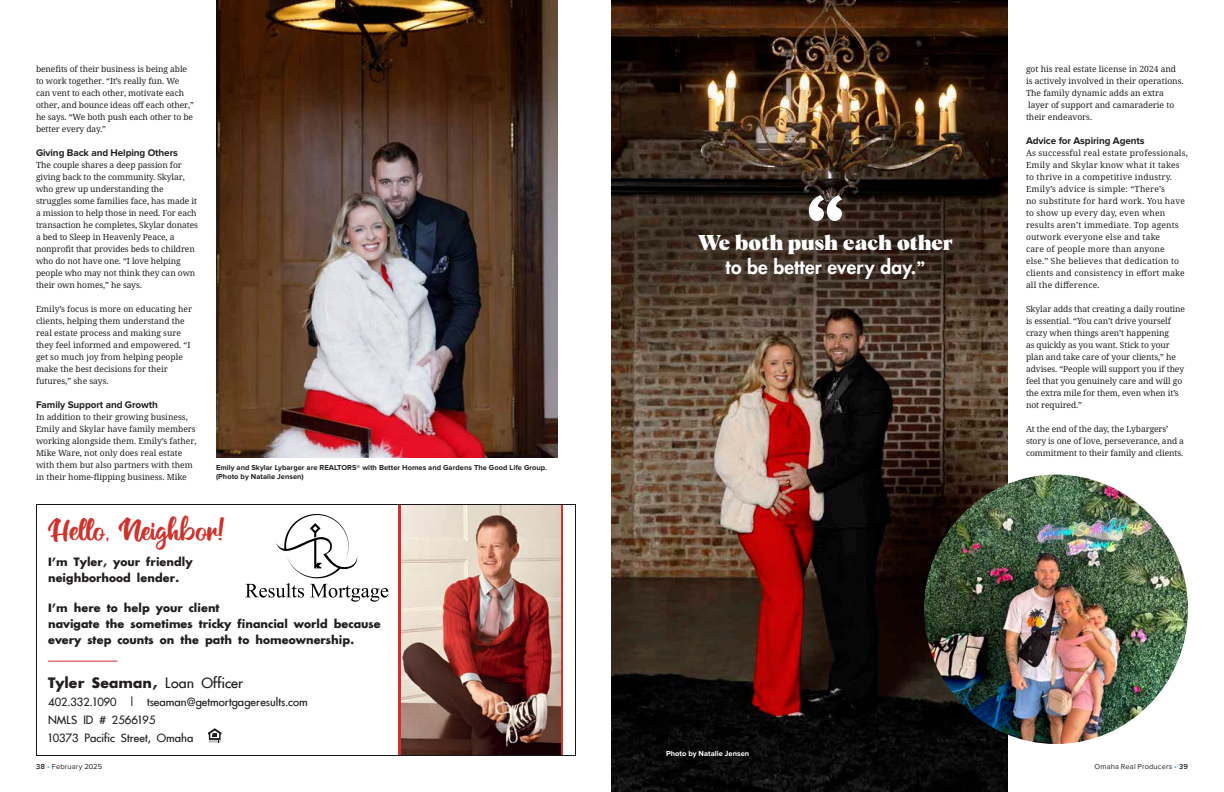
<style>
.page{position:relative;width:1224px;height:792px;background:#fff}
.page>*{position:absolute;margin:0;border:0;box-sizing:border-box;transform-origin:0 0}
.t1{font:30.9px "Ontel";color:#cd322b}
.t2{font:900 21px "Albra";letter-spacing:.005em;color:#fff}
.t3{font:800 19px "Futura Std";letter-spacing:.01em;color:#fff}
.t4{font:700 15px "Intrepid";color:#231f20}
.t5{font:700 12px/16px "Intrepid";color:#231f20}
.t6{font:12px/18px "Intrepid";color:#231f20}
.t7{font:700 10px "Proxima Nova";letter-spacing:-.01em;color:#231f20}
.t8{font:8.5px/12px "Avrile Serif";color:#231f20}
.t9{font:8.5px/12px "Avrile Serif";letter-spacing:.02em;color:#231f20}
.t10{font:700 7.5px/9px "Proxima Nova";letter-spacing:.005em;color:#231f20}
.t11{font:7.5px "Proxima Nova";letter-spacing:.02em;color:#231f20}
.t12{font:700 7.5px "Proxima Nova";letter-spacing:.005em;color:#fff}
.s1{font-weight:400}
.s2{font-family:"Proxima Nova";font-weight:700}
.s3{font-weight:600}
.s4{color:#19a8e0}
</style>
<div class="page">
<svg style="left:36px;top:504px;width:540px;height:252px"></svg>
<hr style="left:48px;top:661px;width:70px;height:1px;background:#cd322b">
<img style="left:612px;top:0;width:396px;height:792px">
<img style="left:216px;top:0;width:342px;height:458px">
<img style="left:924px;top:475px;width:264px;height:269px">
<svg style="left:809px;top:195px;width:33px;height:26px"></svg>
<p class="t8" style="left:36px;top:63px;width:159px">benefits of their business is being able to work together. “It’s really fun. We can vent to each other, motivate each other, and bounce ideas off each other,” he says. “We both push each other to be better every day.”</p>
<p class="t7" style="left:36px;top:148px;width:143px">Giving Back and Helping Others</p>
<p class="t8" style="left:36px;top:159px;width:164px">The couple shares a deep passion for giving back to the community. Skylar, who grew up understanding the struggles some families face, has made it a mission to help those in need. For each transaction he completes, Skylar donates a bed to Sleep in Heavenly Peace, a nonprofit that provides beds to children who do not have one. “I love helping people who may not think they can own their own homes,” he says.</p>
<p class="t8" style="left:36px;top:303px;width:158px">Emily’s focus is more on educating her clients, helping them understand the real estate process and making sure they feel informed and empowered. “I get so much joy from helping people make the best decisions for their futures,” she says.</p>
<p class="t7" style="left:36px;top:400px;width:123px">Family Support and Growth</p>
<p class="t8" style="left:36px;top:411px;width:162px">In addition to their growing business, Emily and Skylar have family members working alongside them. Emily’s father, Mike Ware, not only does real estate with them but also partners with them in their home-flipping business. Mike</p>
<p class="t10" style="left:216px;top:463px;width:333px">Emily and Skylar Lybarger are REALTORS® with Better Homes and Gardens The Good Life Group. (Photo by Natalie Jensen)</p>
<h1 class="t1" style="left:48px;top:512px;width:179px">Hello, Neighbor!</h1>
<h3 class="t5" style="left:48px;top:554px;width:146px">I'm Tyler, your friendly neighborhood lender.</h3>
<h3 class="t5" style="left:48px;top:600px;width:334px">I'm here to help your client<br>navigate the sometimes tricky financial world because every step counts on the path to homeownership.</h3>
<h3 class="t4" style="left:48px;top:674px;width:197px">Tyler Seaman, <span class="s1">Loan Officer</span></h3>
<h3 class="t6" style="left:48px;top:693px;width:261px">402.332.1090 | tseaman@getmortgageresults.com<br>NMLS ID # 2566195<br>10373 Pacific Street, Omaha</h3>
<h2 class="t2" style="left:698px;top:227px;width:256px">We both push each other</h2>
<h3 class="t3" style="left:726px;top:254px;width:201px">to be better every day.<span class="s2">”</span></h3>
<p class="t8" style="left:1026px;top:63px;width:159px">got his real estate license in 2024 and is actively involved in their operations.<br>The family dynamic adds an extra layer of support and camaraderie to their endeavors.</p>
<p class="t7" style="left:1026px;top:136px;width:120px">Advice for Aspiring Agents</p>
<p class="t9" style="left:1026px;top:147px;width:163px">As successful real estate professionals, Emily and Skylar know what it takes to thrive in a competitive industry.<br>Emily’s advice is simple: “There’s<br>no substitute for hard work. You have to show up every day, even when results aren’t immediate. Top agents outwork everyone else and take<br>care of people more than anyone else.” She believes that dedication to clients and consistency in effort make all the difference.</p>
<p class="t8" style="left:1026px;top:303px;width:161px">Skylar adds that creating a daily routine is essential. “You can’t drive yourself crazy when things aren’t happening<br>as quickly as you want. Stick to your plan and take care of your clients,” he advises. “People will support you if they feel that you genuinely care and will go the extra mile for them, even when it’s not required.”</p>
<p class="t8" style="left:1026px;top:423px;width:160px">At the end of the day, the Lybargers’ story is one of love, perseverance, and a commitment to their family and clients.</p>
<p class="t12" style="left:666px;top:750px;width:85px">Photo by Natalie Jensen</p>
<p class="t11" style="left:36px;top:762px;width:68px"><span class="s3">38</span> <span class="s4">•</span> February 2025</p>
<p class="t11" style="left:1095px;top:762px;width:95px">Omaha Real Producers <span class="s4">•</span> <span class="s3">39</span></p>
</div>
